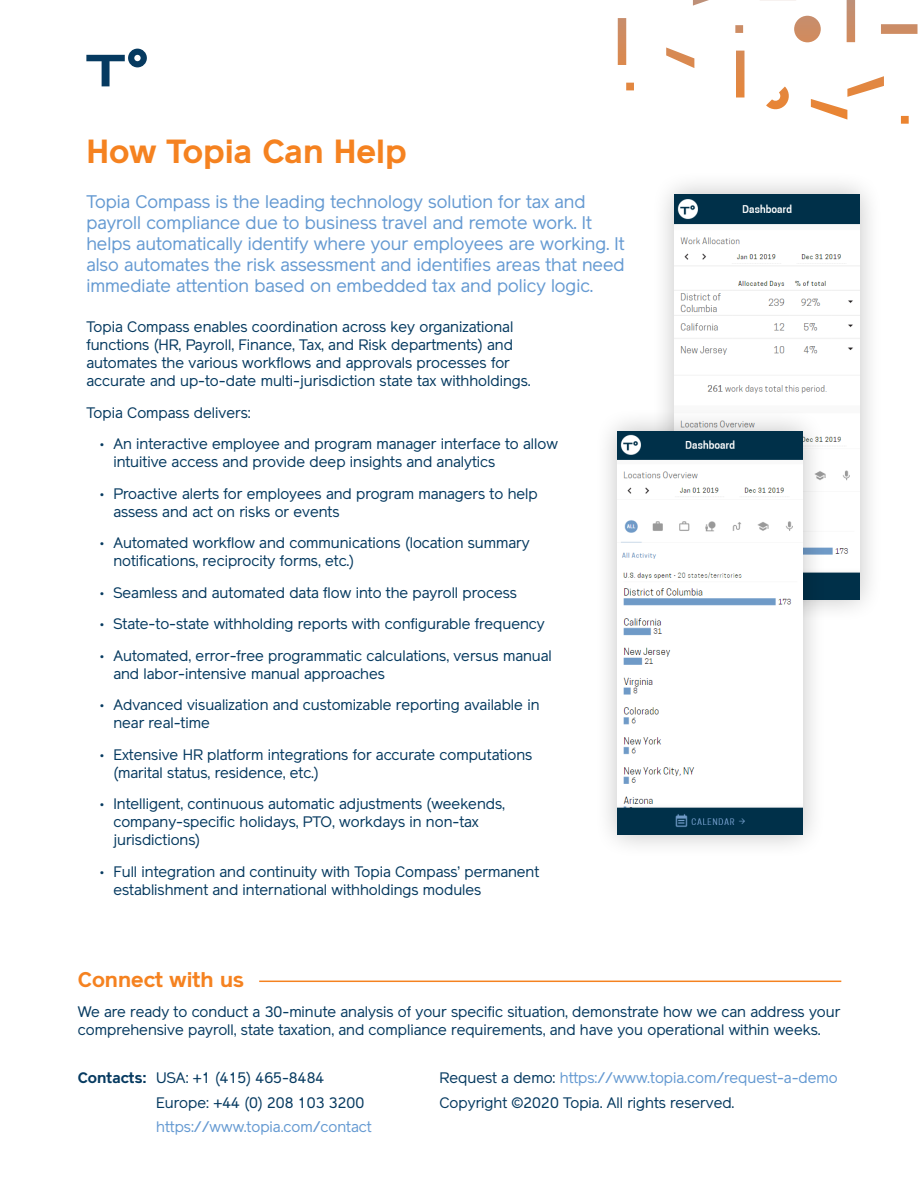
<style>
.page{position:relative;width:918px;height:1188px;background:#fff}
.page>*{position:absolute;margin:0;border:0;box-sizing:border-box;transform-origin:0 0}
.t1{font:700 33px "Reader";color:#f58220}
.t2{font:700 21px "Reader";color:#f58220}
.t3{font:18px/21px "Reader";color:#659ad2}
.t4{font:15px/18px "Reader";color:#063a60}
.t5{font:15px "Reader";color:#659ad2}
.s1{font-weight:700}
.s2{color:#659ad2}
</style>
<div class="page">
<svg style="left:86px;top:49px;width:61px;height:37px"></svg>
<hr style="left:259px;top:981px;width:582px;height:1px;background:#f58220">
<svg style="left:618px;top:0;width:300px;height:124px"></svg>
<div style="left:650px;top:170px;width:234px;height:453px;background:#000;opacity:.25"></div>
<img style="left:675px;top:195px;width:185px;height:404px">
<div style="left:593px;top:407px;width:234px;height:452px;background:#000;opacity:.25"></div>
<img style="left:618px;top:431px;width:185px;height:404px">
<h1 class="t1" style="left:86px;top:132px;width:322px">How Topia Can Help</h1>
<p class="t3" style="left:86px;top:191px;width:540px">Topia Compass is the leading technology solution for tax and payroll compliance due to business travel and remote work. It helps automatically identify where your employees are working. It also automates the risk assessment and identifies areas that need immediate attention based on embedded tax and policy logic.</p>
<p class="t4" style="left:86px;top:318px;width:446px">Topia Compass enables coordination across key organizational functions (HR, Payroll, Finance, Tax, and Risk departments) and automates the various workflows and approvals processes for accurate and up-to-date multi-jurisdiction state tax withholdings.</p>
<p class="t4" style="left:86px;top:403px;width:166px">Topia Compass delivers:</p>
<p class="t4" style="left:113px;top:435px;width:446px;text-indent:-14px">• An interactive employee and program manager interface to allow intuitive access and provide deep insights and analytics</p>
<p class="t4" style="left:113px;top:484px;width:426px;text-indent:-14px">• Proactive alerts for employees and program managers to help assess and act on risks or events</p>
<p class="t4" style="left:113px;top:534px;width:418px;text-indent:-14px">• Automated workflow and communications (location summary notifications, reciprocity forms, etc.)</p>
<p class="t4" style="left:100px;top:583px;width:418px">• Seamless and automated data flow into the payroll process</p>
<p class="t4" style="left:100px;top:615px;width:446px">• State-to-state withholding reports with configurable frequency</p>
<p class="t4" style="left:113px;top:646px;width:440px;text-indent:-14px">• Automated, error-free programmatic calculations, versus manual and labor-intensive manual approaches</p>
<p class="t4" style="left:113px;top:696px;width:428px;text-indent:-14px">• Advanced visualization and customizable reporting available in near real-time</p>
<p class="t4" style="left:113px;top:745px;width:420px;text-indent:-14px">• Extensive HR platform integrations for accurate computations (marital status, residence, etc.)</p>
<p class="t4" style="left:113px;top:795px;width:393px;text-indent:-14px">• Intelligent, continuous automatic adjustments (weekends, company-specific holidays, PTO, workdays in non-tax jurisdictions)</p>
<p class="t4" style="left:113px;top:862px;width:427px;text-indent:-14px">• Full integration and continuity with Topia Compass’ permanent establishment and international withholdings modules</p>
<h2 class="t2" style="left:78px;top:967px;width:168px">Connect with us</h2>
<p class="t4" style="left:78px;top:1002px;width:764px">We are ready to conduct a 30-minute analysis of your specific situation, demonstrate how we can address your comprehensive payroll, state taxation, and compliance requirements, and have you operational within weeks.</p>
<p class="t4" style="left:156px;top:1065px;width:209px;line-height:24.8px;text-indent:-78px"><span class="s1">Contacts:</span> USA: +1 (415) 465-8484<br>Europe: +44 (0) 208 103 3200</p>
<p class="t5" style="left:156px;top:1118px;width:217px">https://www.topia.com/contact</p>
<p class="t4" style="left:440px;top:1065px;width:400px;line-height:24.8px">Request a demo: <span class="s2">https://www.topia.com/request-a-demo<br></span>Copyright ©2020 Topia. All rights reserved.</p>
</div>
